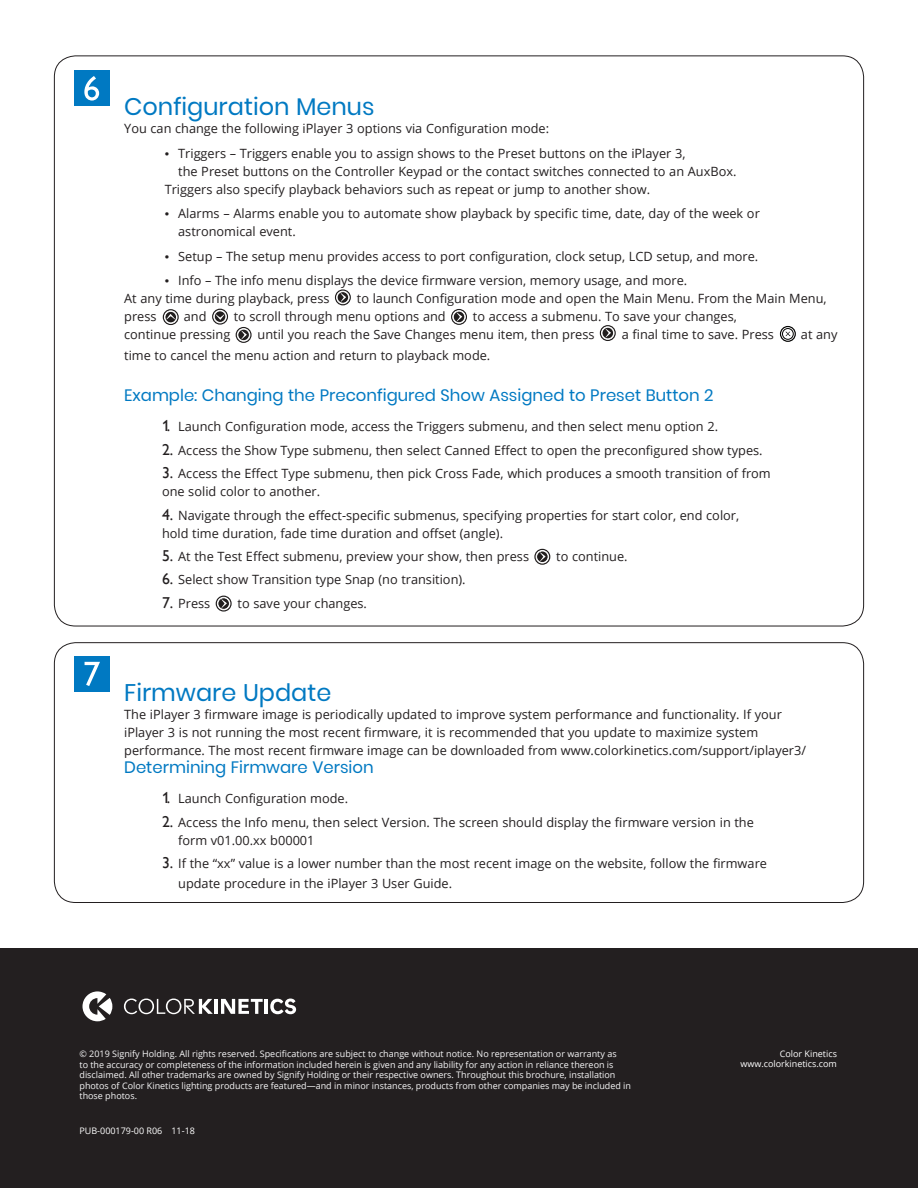
<style>
.page{position:relative;width:918px;height:1188px;background:#fff}
.page>*{position:absolute;margin:0;border:0;box-sizing:border-box;transform-origin:0 0}
.body_text{font:24px "Poppins";color:#0079c2}
.body_text-2{font:16.5px "Poppins";color:#0079c2}
.body_text-3{font:12.75px/18px "Open Sans";color:#231f20}
.t1{font:9px/10.5px "Open Sans";color:#f7f7f8}
.t2{font:9px/10.5px "Open Sans";color:#fff;text-align:right}
.s1{font-family:"Myriad Pro";font-size:15.75px}
.s2{font-family:"Gill Sans Alt One WGL";font-size:15.75px}
</style>
<div class="page">
<div style="left:0;top:948px;width:918px;height:240px;background:#231f20"></div>
<hr style="left:214px;top:999px;width:4px;height:15px;background:#fff">
<svg style="left:221px;top:999px;width:42px;height:15px"></svg>
<hr style="left:265px;top:999px;width:3px;height:15px;background:#fff">
<svg style="left:124px;top:999px;width:89px;height:15px"></svg>
<svg style="left:270px;top:999px;width:26px;height:15px"></svg>
<svg style="left:82px;top:991px;width:30px;height:30px"></svg>
<svg style="left:336px;top:290px;width:14px;height:15px"></svg>
<div style="left:335px;top:289px;width:16px;height:16px;border:1px solid #211e1e;border-radius:50%"></div>
<svg style="left:337px;top:292px;width:12px;height:11px"></svg>
<div style="left:337px;top:291px;width:12px;height:13px;border:1px solid #fff;border-radius:50%"></div>
<svg style="left:341px;top:293px;width:5px;height:9px"></svg>
<svg style="left:163px;top:310px;width:15px;height:15px"></svg>
<div style="left:163px;top:309px;width:16px;height:16px;border:1px solid #211e1e;border-radius:50%"></div>
<svg style="left:165px;top:311px;width:12px;height:12px"></svg>
<div style="left:165px;top:311px;width:12px;height:12px;border:1px solid #fff;border-radius:50%"></div>
<svg style="left:166px;top:314px;width:9px;height:5px"></svg>
<svg style="left:213px;top:309px;width:14px;height:15px"></svg>
<div style="left:212px;top:309px;width:16px;height:16px;border:1px solid #211e1e;border-radius:50%"></div>
<div style="left:214px;top:311px;width:12px;height:11px;background:#211e1e;border-radius:50%"></div>
<div style="left:214px;top:311px;width:12px;height:12px;border:1px solid #fff;border-radius:50%"></div>
<svg style="left:216px;top:314px;width:8px;height:6px"></svg>
<svg style="left:452px;top:310px;width:14px;height:14px"></svg>
<div style="left:451px;top:309px;width:16px;height:16px;border:1px solid #211e1e;border-radius:50%"></div>
<svg style="left:453px;top:311px;width:12px;height:12px"></svg>
<div style="left:453px;top:311px;width:12px;height:12px;border:1px solid #fff;border-radius:50%"></div>
<svg style="left:457px;top:313px;width:5px;height:8px"></svg>
<svg style="left:236px;top:328px;width:15px;height:14px"></svg>
<div style="left:236px;top:327px;width:16px;height:16px;border:1px solid #211e1e;border-radius:50%"></div>
<div style="left:238px;top:329px;width:11px;height:12px;background:#211e1e;border-radius:50%"></div>
<div style="left:238px;top:329px;width:12px;height:12px;border:1px solid #fff;border-radius:50%"></div>
<svg style="left:241px;top:331px;width:6px;height:8px"></svg>
<svg style="left:600px;top:326px;width:15px;height:14px"></svg>
<div style="left:600px;top:325px;width:16px;height:16px;border:1px solid #211e1e;border-radius:50%"></div>
<svg style="left:602px;top:327px;width:12px;height:12px"></svg>
<div style="left:602px;top:327px;width:12px;height:12px;border:1px solid #fff;border-radius:50%"></div>
<svg style="left:606px;top:329px;width:5px;height:8px"></svg>
<svg style="left:781px;top:327px;width:14px;height:14px"></svg>
<div style="left:780px;top:326px;width:16px;height:16px;border:1px solid #050504;border-radius:50%"></div>
<div style="left:782px;top:328px;width:12px;height:12px;border:1px solid #050504;border-radius:50%"></div>
<svg style="left:785px;top:332px;width:6px;height:4px"></svg>
<svg style="left:535px;top:549px;width:15px;height:15px"></svg>
<div style="left:534px;top:549px;width:16px;height:16px;border:1px solid #211e1e;border-radius:50%"></div>
<svg style="left:537px;top:551px;width:11px;height:12px"></svg>
<div style="left:536px;top:551px;width:12px;height:12px;border:1px solid #fff;border-radius:50%"></div>
<svg style="left:540px;top:552px;width:5px;height:9px"></svg>
<svg style="left:216px;top:596px;width:15px;height:15px"></svg>
<div style="left:216px;top:596px;width:16px;height:16px;border:1px solid #211e1e;border-radius:50%"></div>
<svg style="left:218px;top:598px;width:11px;height:11px"></svg>
<div style="left:218px;top:597px;width:12px;height:13px;border:1px solid #fff;border-radius:50%"></div>
<svg style="left:221px;top:599px;width:6px;height:9px"></svg>
<div style="left:74px;top:70px;width:35px;height:36px;background:#0079c2"></div>
<svg style="left:84px;top:76px;width:15px;height:25px"></svg>
<div style="left:74px;top:656px;width:35px;height:35px;background:#0079c2"></div>
<svg style="left:85px;top:662px;width:15px;height:24px"></svg>
<p class="body_text" style="left:124px;top:93px;width:252px">Configuration Menus</p>
<p class="body_text-3" style="left:124px;top:119px;width:426px">You can change the following iPlayer 3 options via Configuration mode:</p>
<p class="body_text-3" style="left:165px;top:144px;width:522px"><span class="s1">•</span> Triggers – Triggers enable you to assign shows to the Preset buttons on the iPlayer 3,</p>
<p class="body_text-3" style="left:178px;top:162px;width:560px">the Preset buttons on the Controller Keypad or the contact switches connected to an AuxBox.</p>
<p class="body_text-3" style="left:165px;top:180px;width:487px">Triggers also specify playback behaviors such as repeat or jump to another show.</p>
<p class="body_text-3" style="left:178px;top:204px;width:583px;text-indent:-14px"><span class="s1">•</span> Alarms – Alarms enable you to automate show playback by specific time, date, day of the week or astronomical event.</p>
<p class="body_text-3" style="left:165px;top:247px;width:595px"><span class="s1">•</span> Setup – The setup menu provides access to port configuration, clock setup, LCD setup, and more.</p>
<p class="body_text-3" style="left:165px;top:271px;width:524px"><span class="s1">•</span> Info – The info menu displays the device firmware version, memory usage, and more.</p>
<p class="body_text-3" style="left:124px;top:289px;width:207px">At any time during playback, press</p>
<p class="body_text-3" style="left:357px;top:289px;width:471px">to launch Configuration mode and open the Main Menu. From the Main Menu,</p>
<p class="body_text-3" style="left:124px;top:307px;width:34px">press</p>
<p class="body_text-3" style="left:184px;top:307px;width:24px">and</p>
<p class="body_text-3" style="left:234px;top:307px;width:214px">to scroll through menu options and</p>
<p class="body_text-3" style="left:473px;top:307px;width:265px">to access a submenu. To save your changes,</p>
<p class="body_text-3" style="left:124px;top:325px;width:108px">continue pressing</p>
<p class="body_text-3" style="left:258px;top:325px;width:338px">until you reach the Save Changes menu item, then press</p>
<p class="body_text-3" style="left:622px;top:325px;width:154px">a final time to save. Press</p>
<p class="body_text-3" style="left:801px;top:325px;width:38px">at any</p>
<p class="body_text-3" style="left:124px;top:346px;width:368px">time to cancel the menu action and return to playback mode.</p>
<p class="body_text-2" style="left:124px;top:385px;width:591px">Example: Changing the Preconfigured Show Assigned to Preset Button 2</p>
<p class="body_text-3" style="left:162px;top:417px;width:558px"><span class="s2">1.</span> Launch Configuration mode, access the Triggers submenu, and then select menu option 2.</p>
<p class="body_text-3" style="left:162px;top:441px;width:602px"><span class="s2">2.</span> Access the Show Type submenu, then select Canned Effect to open the preconfigured show types.</p>
<p class="body_text-3" style="left:162px;top:464px;width:610px"><span class="s2">3.</span> Access the Effect Type submenu, then pick Cross Fade, which produces a smooth transition of from one solid color to another.</p>
<p class="body_text-3" style="left:162px;top:506px;width:579px"><span class="s2">4.</span> Navigate through the effect-specific submenus, specifying properties for start color, end color, hold time duration, fade time duration and offset (angle).</p>
<p class="body_text-3" style="left:162px;top:547px;width:369px"><span class="s2">5.</span> At the Test Effect submenu, preview your show, then press</p>
<p class="body_text-3" style="left:556px;top:547px;width:73px">to continue.</p>
<p class="body_text-3" style="left:162px;top:570px;width:305px"><span class="s2">6.</span> Select show Transition type Snap (no transition).</p>
<p class="body_text-3" style="left:162px;top:594px;width:50px"><span class="s2">7.</span> Press</p>
<p class="body_text-3" style="left:238px;top:594px;width:131px">to save your changes.</p>
<p class="body_text" style="left:124px;top:678px;width:209px">Firmware Update</p>
<p class="body_text-3" style="left:124px;top:705px;width:683px">The iPlayer 3 firmware image is periodically updated to improve system performance and functionality. If your iPlayer 3 is not running the most recent firmware, it is recommended that you update to maximize system performance. The most recent firmware image can be downloaded from www.colorkinetics.com/support/iplayer3/</p>
<p class="body_text-2" style="left:124px;top:757px;width:251px">Determining Firmware Version</p>
<p class="body_text-3" style="left:162px;top:789px;width:188px"><span class="s2">1.</span> Launch Configuration mode.</p>
<p class="body_text-3" style="left:178px;top:813px;width:577px;text-indent:-16px"><span class="s2">2.</span> Access the Info menu, then select Version. The screen should display the firmware version in the form v01.00.xx b00001</p>
<p class="body_text-3" style="left:178px;top:854px;width:590px;line-height:19.5px;text-indent:-16px"><span class="s2">3.</span> If the “xx” value is a lower number than the most recent image on the website, follow the firmware update procedure in the iPlayer 3 User Guide.</p>
<p class="t1" style="left:80px;top:1048px;width:553px">© 2019 Signify Holding. All rights reserved. Specifications are subject to change without notice. No representation or warranty as<br>to the accuracy or completeness of the information included herein is given and any liability for any action in reliance thereon is disclaimed. All other trademarks are owned by Signify Holding or their respective owners. Throughout this brochure, installation photos of Color Kinetics lighting products are featured—and in minor instances, products from other companies may be included in those photos.</p>
<p class="t2" style="left:80px;top:1125px;width:117px">PUB-000179-00 R06 11-18</p>
<p class="t2" style="left:740px;top:1048px;width:98px">Color Kinetics www.colorkinetics.com</p>
</div>
